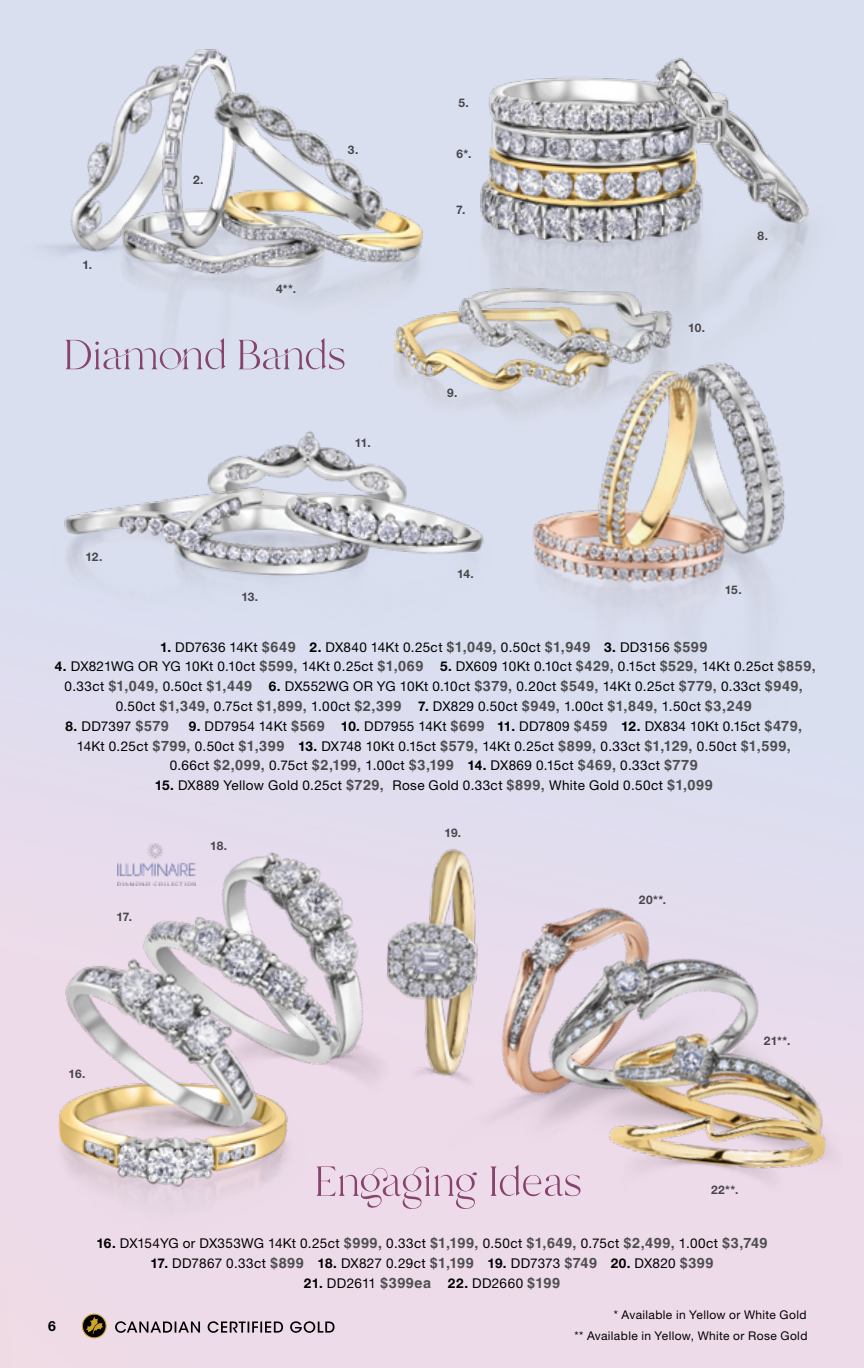
<style>
.page{position:relative;width:864px;height:1368px;background:#fff}
.page>*{position:absolute;margin:0;border:0;box-sizing:border-box;transform-origin:0 0}
.t1{font:700 14px "Helvetica Neue LT Std";color:#000}
.t2{font:13.6px/19.8px "Helvetica Neue LT Std";letter-spacing:.03em;color:#000;text-align:center}
.t3{font:12px "Helvetica Neue LT Std";letter-spacing:.03em;color:#000}
.t4{font:700 11.8px "Helvetica Neue LT Std";letter-spacing:-.005em;color:#474648}
.t5{font:700 11.8px "Helvetica Neue LT Std";color:#464547}
.s1{font-weight:700}
.s2{font-family:"Helvetica LT Std";font-weight:700;font-size:14.4px;color:#4d4d4f}
</style>
<div class="page">
<img style="left:0;top:0;width:864px;height:1368px">
<img style="left:365px;top:258px;width:112px;height:184px">
<img style="left:157px;top:385px;width:307px;height:71px">
<img style="left:13px;top:456px;width:464px;height:184px">
<div style="left:120px;top:778px;width:345px;height:74px;background:#e3dded"></div>
<img style="left:92px;top:852px;width:285px;height:269px">
<div style="left:850px;top:122px;width:14px;height:150px;background:#dadff0"></div>
<img style="left:320px;top:813px;width:240px;height:301px">
<img style="left:417px;top:843px;width:332px;height:322px">
<img style="left:471px;top:861px;width:393px;height:407px">
<img style="left:597px;top:1085px;width:232px;height:105px">
<img style="left:446px;top:12px;width:397px;height:373px">
<img style="left:856px;top:1018px;width:8px;height:148px">
<img style="left:3px;top:1040px;width:338px;height:213px">
<img style="left:16px;top:931px;width:272px;height:374px">
<img style="left:477px;top:340px;width:344px;height:371px">
<div style="left:0;top:0;width:365px;height:422px;background:#dadff0"></div>
<img style="left:69px;top:48px;width:366px;height:320px">
<img style="left:184px;top:57px;width:235px;height:204px">
<svg style="left:65px;top:338px;width:279px;height:32px;background:#ccc4da"></svg>
<svg style="left:316px;top:1165px;width:264px;height:44px;background:#dfc6d8"></svg>
<svg style="left:82px;top:1314px;width:24px;height:24px"></svg>
<div style="left:82px;top:1314px;width:25px;height:24px;border:1px solid #cea32c;border-radius:50%"></div>
<svg style="left:85px;top:1316px;width:19px;height:18px"></svg>
<svg style="left:115px;top:1321px;width:220px;height:12px;background:#a0949e"></svg>
<img style="left:117px;top:843px;width:78px;height:43px">
<p class="t5" style="left:82px;top:257px;width:11px">1.</p>
<p class="t4" style="left:85px;top:549px;width:19px">12.</p>
<p class="t5" style="left:193px;top:173px;width:12px">2.</p>
<p class="t4" style="left:276px;top:281px;width:21px">4**.</p>
<p class="t5" style="left:348px;top:143px;width:12px">3.</p>
<p class="t4" style="left:355px;top:435px;width:17px">11.</p>
<p class="t4" style="left:241px;top:590px;width:18px">13.</p>
<p class="t4" style="left:459px;top:96px;width:12px">5.</p>
<p class="t4" style="left:457px;top:146px;width:16px">6*.</p>
<p class="t4" style="left:456px;top:202px;width:11px">7.</p>
<p class="t4" style="left:447px;top:385px;width:12px">9.</p>
<p class="t4" style="left:457px;top:567px;width:18px">14.</p>
<p class="t4" style="left:688px;top:320px;width:18px">10.</p>
<p class="t4" style="left:758px;top:229px;width:12px">8.</p>
<p class="t4" style="left:725px;top:583px;width:18px">15.</p>
<p class="t2" style="left:160px;top:637px;width:549px"><span class="s1">1.</span> DD7636 14Kt <span class="s2">$649</span> <span class="s1">2.</span> DX840 14Kt 0.25ct <span class="s2">$1,049,</span> 0.50ct <span class="s2">$1,949</span> <span class="s1">3.</span> DD3156 <span class="s2">$599</span></p>
<p class="t2" style="left:55px;top:656px;width:762px"><span class="s1">4.</span> DX821WG OR YG 10Kt 0.10ct <span class="s2">$599,</span> 14Kt 0.25ct <span class="s2">$1,069</span> <span class="s1">5.</span> DX609 10Kt 0.10ct <span class="s2">$429,</span> 0.15ct <span class="s2">$529,</span> 14Kt 0.25ct <span class="s2">$859,<br></span>0.33ct <span class="s2">$1,049,</span> 0.50ct <span class="s2">$1,449</span> <span class="s1">6.</span> DX552WG OR YG 10Kt 0.10ct <span class="s2">$379,</span> 0.20ct <span class="s2">$549,</span> 14Kt 0.25ct <span class="s2">$779,</span> 0.33ct <span class="s2">$949,<br></span>0.50ct <span class="s2">$1,349,</span> 0.75ct <span class="s2">$1,899,</span> 1.00ct <span class="s2">$2,399</span> <span class="s1">7.</span> DX829 0.50ct <span class="s2">$949,</span> 1.00ct <span class="s2">$1,849,</span> 1.50ct <span class="s2">$3,249</span></p>
<p class="t2" style="left:65px;top:716px;width:105px"><span class="s1">8.</span> DD7397 <span class="s2">$579</span></p>
<p class="t2" style="left:189px;top:716px;width:615px"><span class="s1">9.</span> DD7954 14Kt <span class="s2">$569</span> <span class="s1">10.</span> DD7955 14Kt <span class="s2">$699</span> <span class="s1">11.</span> DD7809 <span class="s2">$459</span> <span class="s1">12.</span> DX834 10Kt 0.15ct <span class="s2">$479,</span></p>
<p class="t2" style="left:77px;top:736px;width:716px">14Kt 0.25ct <span class="s2">$799,</span> 0.50ct <span class="s2">$1,399</span> <span class="s1">13.</span> DX748 10Kt 0.15ct <span class="s2">$579,</span> 14Kt 0.25ct <span class="s2">$899,</span> 0.33ct <span class="s2">$1,129,</span> 0.50ct <span class="s2">$1,599,</span></p>
<p class="t2" style="left:170px;top:755px;width:529px">0.66ct <span class="s2">$2,099,</span> 0.75ct <span class="s2">$2,199,</span> 1.00ct <span class="s2">$3,199</span> <span class="s1">14.</span> DX869 0.15ct <span class="s2">$469,</span> 0.33ct <span class="s2">$779</span></p>
<p class="t2" style="left:155px;top:775px;width:560px"><span class="s1">15.</span> DX889 Yellow Gold 0.25ct <span class="s2">$729,</span> Rose Gold 0.33ct <span class="s2">$899,</span> White Gold 0.50ct <span class="s2">$1,099</span></p>
<p class="t4" style="left:116px;top:909px;width:17px">17.</p>
<p class="t4" style="left:210px;top:838px;width:18px">18.</p>
<p class="t4" style="left:445px;top:825px;width:18px">19.</p>
<p class="t4" style="left:639px;top:892px;width:29px">20**.</p>
<p class="t4" style="left:69px;top:1066px;width:18px">16.</p>
<p class="t4" style="left:764px;top:1034px;width:28px">21**.</p>
<p class="t1" style="left:48px;top:1317px;width:9px">6</p>
<p class="t4" style="left:711px;top:1183px;width:29px">22**.</p>
<p class="t2" style="left:96px;top:1233px;width:673px"><span class="s1">16.</span> DX154YG or DX353WG 14Kt 0.25ct <span class="s2">$999,</span> 0.33ct <span class="s2">$1,199,</span> 0.50ct <span class="s2">$1,649,</span> 0.75ct <span class="s2">$2,499,</span> 1.00ct <span class="s2">$3,749</span></p>
<p class="t2" style="left:150px;top:1253px;width:565px"><span class="s1">17.</span> DD7867 0.33ct <span class="s2">$899</span> <span class="s1">18.</span> DX827 0.29ct <span class="s2">$1,199</span> <span class="s1">19.</span> DD7373 <span class="s2">$749</span> <span class="s1">20.</span> DX820 <span class="s2">$399</span></p>
<p class="t2" style="left:304px;top:1273px;width:258px"><span class="s1">21.</span> DD2611 <span class="s2">$399ea</span> <span class="s1">22.</span> DD2660 <span class="s2">$199</span></p>
<p class="t3" style="left:614px;top:1307px;width:194px">* Available in Yellow or White Gold</p>
<p class="t3" style="left:574px;top:1328px;width:235px">** Available in Yellow, White or Rose Gold</p>
</div>
